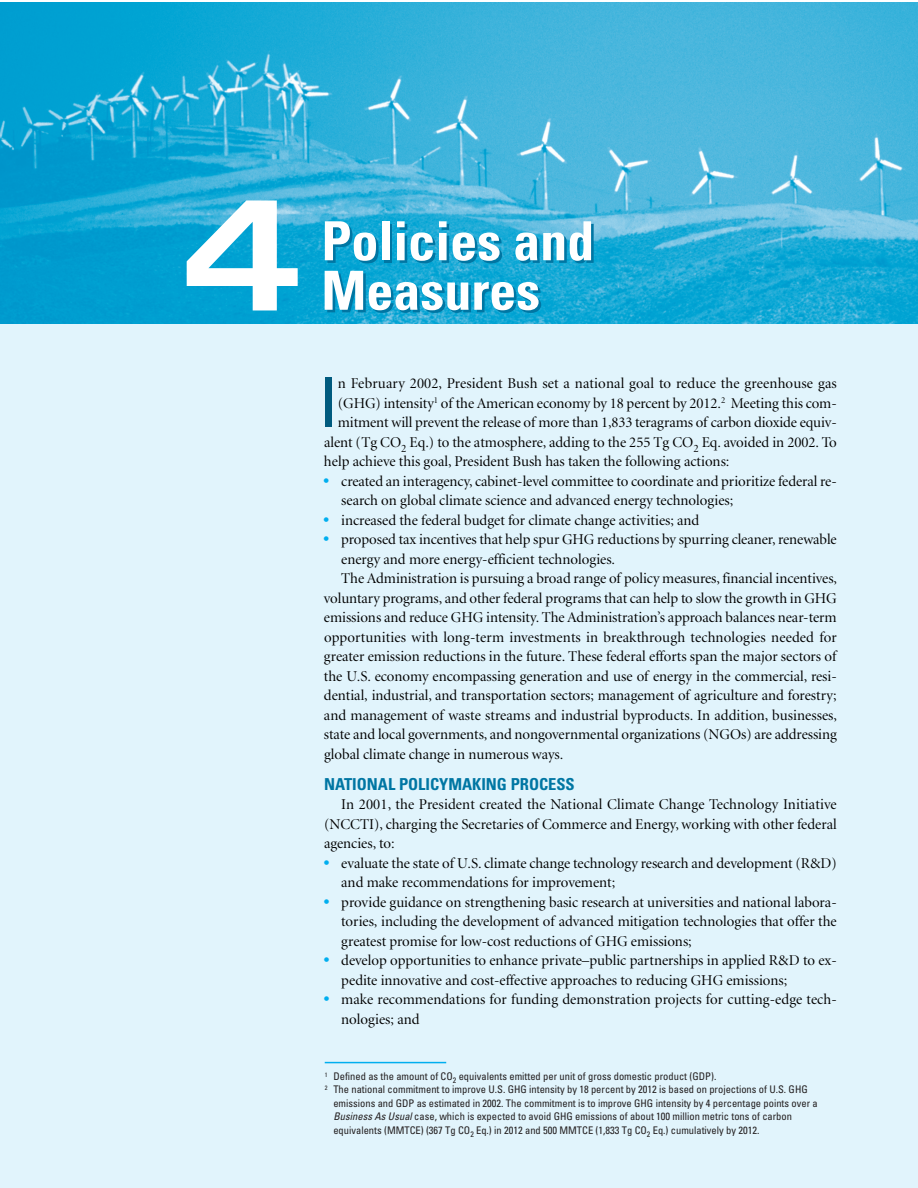
<style>
.page{position:relative;width:918px;height:1188px;background:#fff}
.page>*{position:absolute;margin:0;border:0;box-sizing:border-box;transform-origin:0 0}
.t1{font:700 expanded 159px "Univers";color:#fff}
.t2{font:condensed 68.7px "Univers";color:#005b7f}
.t3{font:700 condensed 54px/49.5px "Univers";color:#fff}
.t4{font:700 condensed 16.5px "Univers";color:#0076a3}
.t5{font:15px/19.5px "Minion Display";color:#000}
.t6{font:condensed 10.5px "Univers";color:#231f20}
.s1{font-family:"Univers";font-stretch:condensed;color:#00aeef}
.s2{font-style:italic}
</style>
<div class="page">
<img style="left:0;top:2px;width:918px;height:322px">
<div style="left:0;top:324px;width:918px;height:864px;background:#e1f4fc"></div>
<hr style="left:325px;top:1062px;width:121px;height:1px;background:#00aeef">
<h1 class="t1" style="left:183px;top:196px;width:119px">4</h1>
<h3 class="t3" style="left:321px;top:221px;width:274px">Policies and<br>Measures</h3>
<h2 class="t2" style="left:319px;top:378px;width:21px">I</h2>
<p class="t5" style="left:338px;top:375px;width:500px">n February 2002, President Bush set a national goal to reduce the greenhouse gas</p>
<p class="t5" style="left:338px;top:394px;width:500px">(GHG) intensity<sup>1</sup> of the American economy by 18 percent by 2012.<sup>2</sup> Meeting this com-</p>
<p class="t5" style="left:338px;top:414px;width:500px">mitment will prevent the release of more than 1,833 teragrams of carbon dioxide equiv-</p>
<p class="t5" style="left:324px;top:433px;width:514px">alent (Tg CO<sub>2</sub> Eq.) to the atmosphere, adding to the 255 Tg CO<sub>2</sub> Eq. avoided in 2002. To</p>
<p class="t5" style="left:324px;top:453px;width:407px">help achieve this goal, President Bush has taken the following actions:</p>
<p class="t5" style="left:341px;top:472px;width:497px;text-indent:-17px"><span class="s1">•</span> created an interagency, cabinet-level committee to coordinate and prioritize federal re&shy;search on global climate science and advanced energy technologies;</p>
<p class="t5" style="left:324px;top:511px;width:377px"><span class="s1">•</span> increased the federal budget for climate change activities; and</p>
<p class="t5" style="left:324px;top:531px;width:514px"><span class="s1">•</span> proposed tax incentives that help spur GHG reductions by spurring cleaner, renewable</p>
<p class="t5" style="left:341px;top:550px;width:275px">energy and more energy-efficient technologies.</p>
<p class="t5" style="left:341px;top:570px;width:497px">The Administration is pursuing a broad range of policy measures, financial incentives,</p>
<p class="t5" style="left:324px;top:589px;width:514px">voluntary programs, and other federal programs that can help to slow the growth in GHG</p>
<p class="t5" style="left:324px;top:609px;width:514px">emissions and reduce GHG intensity. The Administration’s approach balances near-term</p>
<p class="t5" style="left:324px;top:628px;width:514px">opportunities with long-term investments in breakthrough technologies needed for</p>
<p class="t5" style="left:324px;top:648px;width:514px">greater emission reductions in the future. These federal efforts span the major sectors of</p>
<p class="t5" style="left:324px;top:667px;width:514px">the U.S. economy encompassing generation and use of energy in the commercial, resi-</p>
<p class="t5" style="left:324px;top:687px;width:514px">dential, industrial, and transportation sectors; management of agriculture and forestry;</p>
<p class="t5" style="left:324px;top:706px;width:515px">and management of waste streams and industrial byproducts. In addition, businesses,</p>
<p class="t5" style="left:324px;top:726px;width:514px">state and local governments, and nongovernmental organizations (NGOs) are addressing</p>
<p class="t5" style="left:324px;top:745px;width:241px">global climate change in numerous ways.</p>
<p class="t4" style="left:324px;top:778px;width:252px">NATIONAL POLICYMAKING PROCESS</p>
<p class="t5" style="left:324px;top:796px;width:514px;text-align:justify;text-indent:17px">In 2001, the President created the National Climate Change Technology Initiative (NCCTI), charging the Secretaries of Commerce and Energy, working with other federal agencies, to:</p>
<p class="t5" style="left:341px;top:854px;width:497px;text-indent:-17px"><span class="s1">•</span> evaluate the state of U.S. climate change technology research and development (R&amp;D) and make recommendations for improvement;</p>
<p class="t5" style="left:341px;top:893px;width:497px;text-align:justify;text-indent:-17px"><span class="s1">•</span> provide guidance on strengthening basic research at universities and national labora&shy;tories, including the development of advanced mitigation technologies that offer the greatest promise for low-cost reductions of GHG emissions;</p>
<p class="t5" style="left:341px;top:952px;width:497px;text-indent:-17px"><span class="s1">•</span> develop opportunities to enhance private–public partnerships in applied R&amp;D to ex&shy;pedite innovative and cost-effective approaches to reducing GHG emissions;</p>
<p class="t5" style="left:341px;top:991px;width:497px;text-indent:-17px"><span class="s1">•</span> make recommendations for funding demonstration projects for cutting-edge tech&shy;nologies; and</p>
<p class="t6" style="left:325px;top:1072px;width:393px"><sup>1</sup> Defined as the amount of CO<sub>2</sub> equivalents emitted per unit of gross domestic product (GDP).</p>
<p class="t6" style="left:325px;top:1086px;width:485px"><sup>2</sup> The national commitment to improve U.S. GHG intensity by 18 percent by 2012 is based on projections of U.S. GHG</p>
<p class="t6" style="left:333px;top:1099px;width:486px">emissions and GDP as estimated in 2002. The commitment is to improve GHG intensity by 4 percentage points over a</p>
<p class="t6" style="left:333px;top:1113px;width:460px"><span class="s2">Business As Usual</span> case, which is expected to avoid GHG emissions of about 100 million metric tons of carbon</p>
<p class="t6" style="left:333px;top:1126px;width:428px">equivalents (MMTCE) (367 Tg CO<sub>2</sub> Eq.) in 2012 and 500 MMTCE (1,833 Tg CO<sub>2</sub> Eq.) cumulatively by 2012.</p>
</div>
